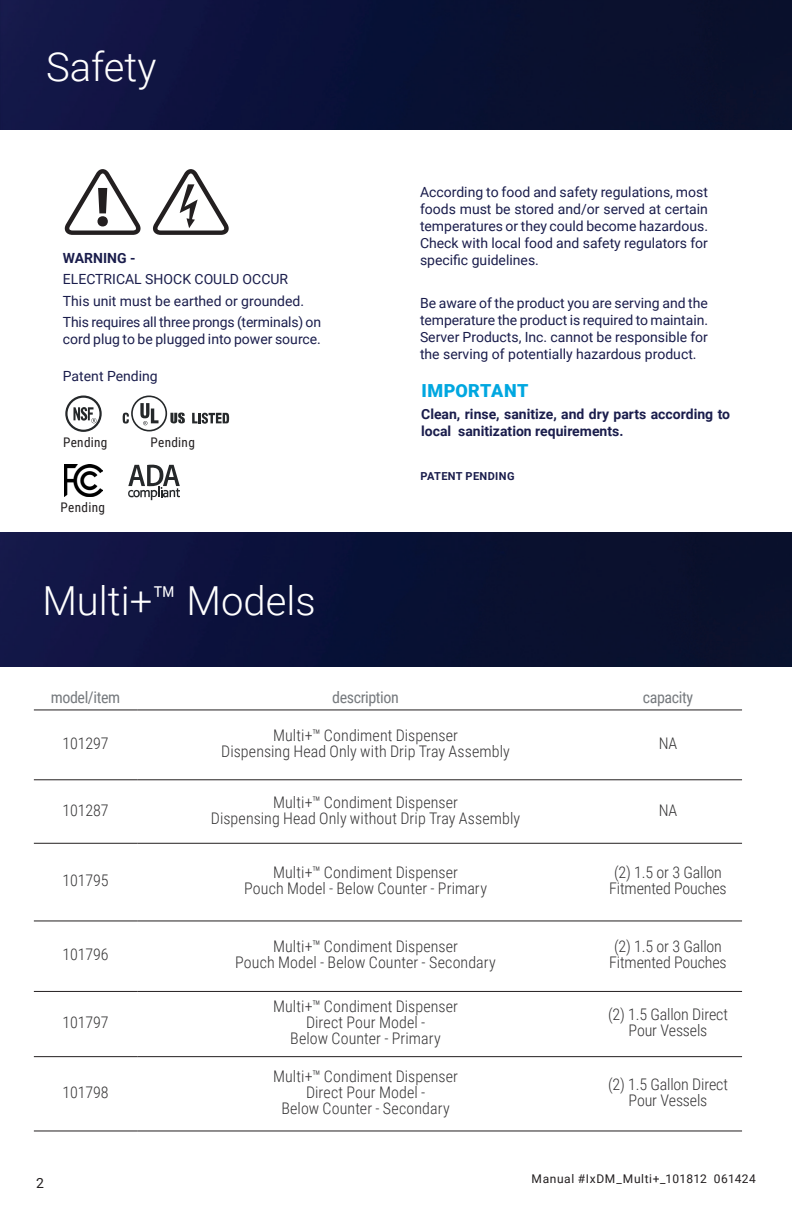
<style>
.page{position:relative;width:792px;height:1224px;background:#fff}
.page>*{position:absolute;margin:0;border:0;box-sizing:border-box;transform-origin:0 0}
.Heading_Large{font:300 40px "Roboto";color:#fff}
.Important{font:900 18px "Roboto";letter-spacing:.02em;color:#00a7e0}
.Chart_copy_2016{font:300 16px/16px "Roboto Condensed";letter-spacing:.005em;color:#363536;text-align:center}
.t1{font:16px "Roboto Condensed";letter-spacing:-.025em;color:#767a7e}
.Body_Paragraph{font:14px/17px "Roboto";color:#1a1d4c;text-align:justify}
.Important_Paragraph{font:700 14px/17px "Roboto";color:#1a1d4c}
.Body_Paragraph-2{font:700 14px "Roboto";color:#1a1d4c}
.t2{font:14px "Roboto";color:#231f20}
.Paragraph_Style_2{font:13.2px "Roboto Condensed";letter-spacing:.025em;color:#231f20}
.t3{font:12px "Roboto";letter-spacing:.05em;color:#231f20}
.t4{font:700 11px "Roboto";letter-spacing:.035em;color:#1a1d4c}
</style>
<div class="page">
<img style="left:0;top:0;width:792px;height:130px">
<svg style="left:64px;top:169px;width:77px;height:66px"></svg>
<svg style="left:153px;top:169px;width:76px;height:66px"></svg>
<svg style="left:192px;top:413px;width:37px;height:11px"></svg>
<svg style="left:123px;top:396px;width:62px;height:35px"></svg>
<svg style="left:65px;top:396px;width:37px;height:36px"></svg>
<svg style="left:128px;top:465px;width:52px;height:35px"></svg>
<img style="left:65px;top:465px;width:37px;height:31px">
<img style="left:0;top:533px;width:792px;height:134px">
<hr style="left:34px;top:710px;width:103px;height:1px;background:#231f20">
<hr style="left:137px;top:710px;width:457px;height:1px;background:#231f20">
<hr style="left:34px;top:779px;width:103px;height:1px;background:#231f20">
<hr style="left:137px;top:779px;width:457px;height:1px;background:#231f20">
<hr style="left:34px;top:843px;width:103px;height:1px;background:#231f20">
<hr style="left:137px;top:843px;width:457px;height:1px;background:#231f20">
<hr style="left:34px;top:921px;width:103px;height:1px;background:#231f20">
<hr style="left:137px;top:921px;width:457px;height:1px;background:#231f20">
<hr style="left:34px;top:991px;width:103px;height:1px;background:#231f20">
<hr style="left:137px;top:991px;width:457px;height:1px;background:#231f20">
<hr style="left:34px;top:1056px;width:103px;height:1px;background:#231f20">
<hr style="left:137px;top:1056px;width:457px;height:1px;background:#231f20">
<hr style="left:34px;top:1131px;width:103px;height:1px;background:#231f20">
<hr style="left:137px;top:1131px;width:457px;height:1px;background:#231f20">
<hr style="left:594px;top:710px;width:148px;height:1px;background:#231f20">
<hr style="left:594px;top:779px;width:148px;height:1px;background:#231f20">
<hr style="left:594px;top:843px;width:148px;height:1px;background:#231f20">
<hr style="left:594px;top:921px;width:148px;height:1px;background:#231f20">
<hr style="left:594px;top:991px;width:148px;height:1px;background:#231f20">
<hr style="left:594px;top:1056px;width:148px;height:1px;background:#231f20">
<hr style="left:594px;top:1131px;width:148px;height:1px;background:#231f20">
<p class="Heading_Large" style="left:46px;top:38px;width:112px">Safety</p>
<p class="Body_Paragraph-2" style="left:63px;top:248px;width:74px">WARNING -</p>
<p class="Body_Paragraph" style="left:63px;top:270px;width:227px">ELECTRICAL SHOCK COULD OCCUR</p>
<p class="Body_Paragraph" style="left:63px;top:292px;width:243px">This unit must be earthed or grounded.</p>
<p class="Body_Paragraph" style="left:63px;top:313px;width:260px">This requires all three prongs (terminals) on cord plug to be plugged into power source.</p>
<p class="Body_Paragraph" style="left:63px;top:367px;width:96px">Patent Pending</p>
<p class="Paragraph_Style_2" style="left:63px;top:433px;width:46px">Pending</p>
<p class="Paragraph_Style_2" style="left:150px;top:433px;width:46px">Pending</p>
<p class="Paragraph_Style_2" style="left:61px;top:498px;width:46px">Pending</p>
<p class="Heading_Large" style="left:42px;top:572px;width:275px">Multi+™ Models</p>
<p class="Body_Paragraph" style="left:420px;top:183px;width:290px">According to food and safety regulations, most foods must be stored and/or served at certain temperatures or they could become hazardous.<br>Check with local food and safety regulators for specific guidelines.</p>
<p class="Body_Paragraph" style="left:420px;top:294px;width:290px">Be aware of the product you are serving and the temperature the product is required to maintain.<br>Server Products, Inc. cannot be responsible for the serving of potentially hazardous product.</p>
<p class="Important" style="left:422px;top:378px;width:108px">IMPORTANT</p>
<p class="Important_Paragraph" style="left:421px;top:405px;width:310px">Clean, rinse, sanitize, and dry parts according to local sanitization requirements.</p>
<p class="t4" style="left:420px;top:468px;width:96px">PATENT PENDING</p>
<p class="t1" style="left:51px;top:686px;width:71px">model/item</p>
<p class="t1" style="left:332px;top:686px;width:68px">description</p>
<p class="t1" style="left:643px;top:686px;width:52px">capacity</p>
<p class="Chart_copy_2016" style="left:63px;top:735px;width:47px">101297</p>
<p class="Chart_copy_2016" style="left:221px;top:727px;width:290px">Multi+™ Condiment Dispenser<br>Dispensing Head Only with Drip Tray Assembly</p>
<p class="Chart_copy_2016" style="left:659px;top:735px;width:20px">NA</p>
<p class="Chart_copy_2016" style="left:63px;top:801px;width:47px">101287</p>
<p class="Chart_copy_2016" style="left:211px;top:793px;width:311px">Multi+™ Condiment Dispenser<br>Dispensing Head Only without Drip Tray Assembly</p>
<p class="Chart_copy_2016" style="left:659px;top:801px;width:20px">NA</p>
<p class="Chart_copy_2016" style="left:63px;top:872px;width:47px">101795</p>
<p class="Chart_copy_2016" style="left:244px;top:864px;width:244px">Multi+™ Condiment Dispenser<br>Pouch Model - Below Counter - Primary</p>
<p class="Chart_copy_2016" style="left:609px;top:864px;width:119px">(2) 1.5 or 3 Gallon<br>Fitmented Pouches</p>
<p class="Chart_copy_2016" style="left:63px;top:946px;width:47px">101796</p>
<p class="Chart_copy_2016" style="left:235px;top:938px;width:262px">Multi+™ Condiment Dispenser<br>Pouch Model - Below Counter - Secondary</p>
<p class="Chart_copy_2016" style="left:609px;top:938px;width:119px">(2) 1.5 or 3 Gallon<br>Fitmented Pouches</p>
<p class="Chart_copy_2016" style="left:63px;top:1014px;width:47px">101797</p>
<p class="Chart_copy_2016" style="left:63px;top:1084px;width:47px">101798</p>
<p class="Chart_copy_2016" style="left:273px;top:998px;width:186px">Multi+™ Condiment Dispenser<br>Direct Pour Model -<br>Below Counter - Primary</p>
<p class="Chart_copy_2016" style="left:608px;top:1006px;width:121px">(2) 1.5 Gallon Direct<br>Pour Vessels</p>
<p class="Chart_copy_2016" style="left:273px;top:1068px;width:186px">Multi+™ Condiment Dispenser<br>Direct Pour Model -<br>Below Counter - Secondary</p>
<p class="Chart_copy_2016" style="left:608px;top:1076px;width:121px">(2) 1.5 Gallon Direct<br>Pour Vessels</p>
<p class="t2" style="left:36px;top:1173px;width:9px">2</p>
<p class="t3" style="left:532px;top:1170px;width:226px">Manual #IxDM_Multi+_101812 061424</p>
</div>
